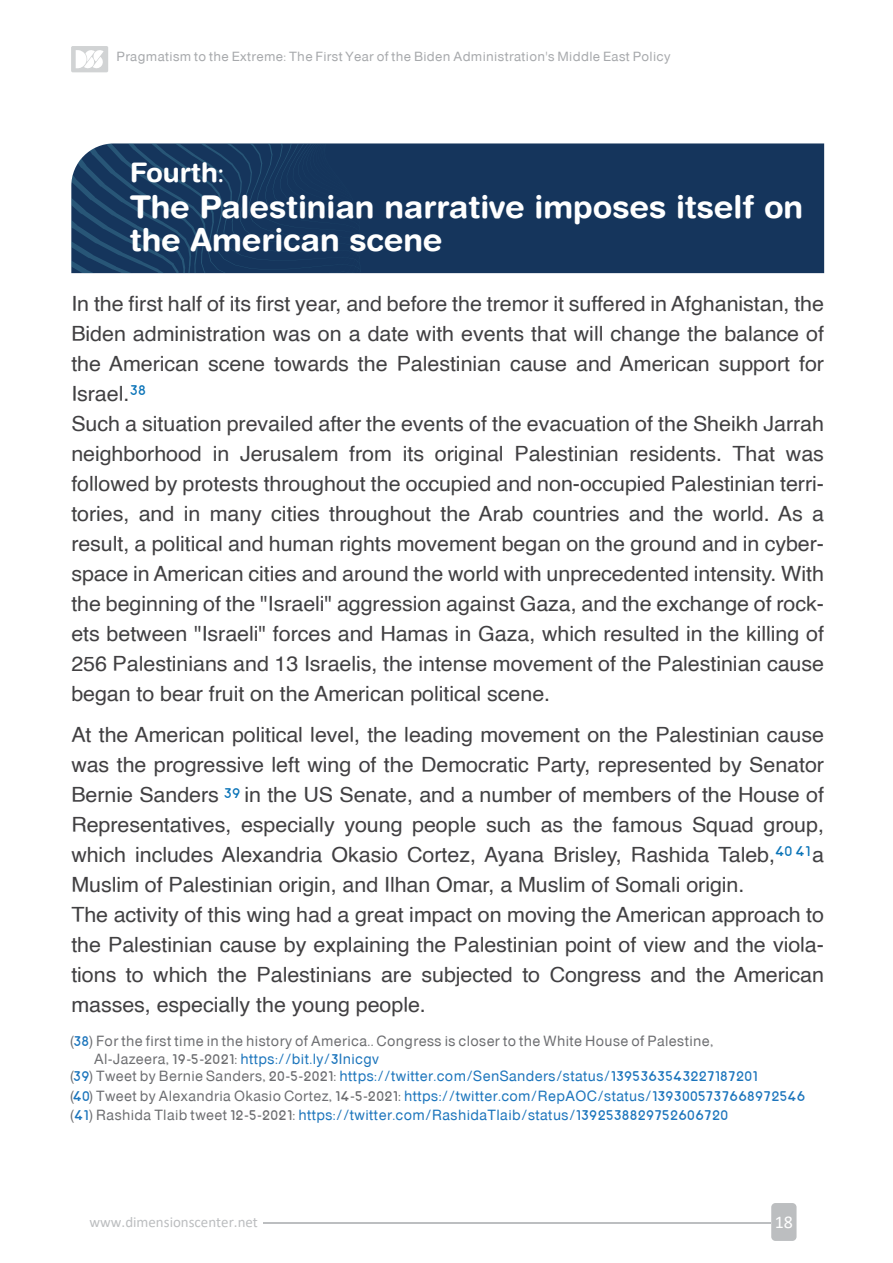
<style>
.page{position:relative;width:893px;height:1263px;background:#fff}
.page>*{position:absolute;margin:0;border:0;box-sizing:border-box;transform-origin:0 0}
.t1{font:700 31.5px/33px "Helvetica Rounded";letter-spacing:-.005em;color:#fff}
.t2{font:700 27px "Helvetica Rounded";letter-spacing:-.005em;color:#fff}
.t3{font:21px/30px "Helvetica";letter-spacing:-.005em;color:#414042}
.t4{font:18px "Calibri";color:#fff}
.t5{font:15px/19.4px "be IN Normal";letter-spacing:.025em;color:#1c75bc}
.t6{font:15px/18px "be IN Normal";letter-spacing:.025em;color:#6d6e71}
.t7{font:15px "Calibri";color:#bcbec0}
.t8{font:15px "be IN Normal";letter-spacing:.025em;color:#0b74b8}
.t9{font:13.5px "be IN Normal";letter-spacing:.025em;color:#a7a9ac}
.s1{font-family:"Myriad Pro";font-weight:400}
.s2{color:#1c75bc}
.s3{color:#6d6e71}
</style>
<div class="page">
<svg style="left:71px;top:143px;width:753px;height:130px;background:#18385e"></svg>
<div style="left:771px;top:1203px;width:25px;height:38px;background:#bcbec0;border-radius:4px"></div>
<hr style="left:263px;top:1222px;width:508px;height:2px;background:#bcbec0">
<div style="left:71px;top:46px;width:37px;height:26px;background:#d1d3d4;border-radius:2px"></div>
<svg style="left:76px;top:50px;width:28px;height:19px"></svg>
<p class="t9" style="left:117px;top:49px;width:555px">Pragmatism to the Extreme: The First Year of the Biden Administration's Middle East Policy</p>
<p class="t2" style="left:130px;top:156px;width:95px">Fourth<span class="s1">:</span></p>
<h1 class="t1" style="left:130px;top:190px;width:675px">The Palestinian narrative imposes itself on the American scene</h1>
<p class="t3" style="left:71px;top:290px;width:754px">In the first half of its first year, and before the tremor it suffered in Afghanistan, the Biden administration was on a date with events that will change the balance of the American scene towards the Palestinian cause and American support for Israel.<br>Such a situation prevailed after the events of the evacuation of the Sheikh Jarrah neighborhood in Jerusalem from its original Palestinian residents. That was followed by protests throughout the occupied and non-occupied Palestinian terri&shy;tories, and in many cities throughout the Arab countries and the world. As a result, a political and human rights movement began on the ground and in cyber&shy;space in American cities and around the world with unprecedented intensity. With the beginning of the "Israeli" aggression against Gaza, and the exchange of rock&shy;ets between "Israeli" forces and Hamas in Gaza, which resulted in the killing of 256 Palestinians and 13 Israelis, the intense movement of the Palestinian cause began to bear fruit on the American political scene.</p>
<p class="t3" style="left:71px;top:720px;width:754px;text-align:justify">At the American political level, the leading movement on the Palestinian cause was the progressive left wing of the Democratic Party, represented by Senator Bernie Sanders in the US Senate, and a number of members of the House of Representatives, especially young people such as the famous Squad group, which includes Alexandria Okasio Cortez, Ayana Brisley, Rashida Taleb,</p>
<p class="t8" style="left:130px;top:381px;width:18px">٣٨</p>
<p class="t8" style="left:224px;top:784px;width:18px">٣٩</p>
<p class="t8" style="left:775px;top:842px;width:37px">٤٠ ٤١</p>
<p class="t3" style="left:812px;top:840px;width:13px">a</p>
<p class="t3" style="left:71px;top:870px;width:754px">Muslim of Palestinian origin, and Ilhan Omar, a Muslim of Somali origin.<br>The activity of this wing had a great impact on moving the American approach to the Palestinian cause by explaining the Palestinian point of view and the viola&shy;tions to which the Palestinians are subjected to Congress and the American masses, especially the young people.</p>
<p class="t6" style="left:94px;top:1032px;width:621px;text-indent:-24px">( ) For the first time in the history of America.. Congress is closer to the White House of Palestine,<br>Al-Jazeera, ١٩-٥-٢٠٢١: <span class="s2">https://bit.ly/٣Inicgv</span></p>
<p class="t5" style="left:73px;top:1031px;width:17px">٣٨</p>
<p class="t5" style="left:70px;top:1066px;width:689px"><span class="s3">( ) Tweet by Bernie Sanders, ٢٠-٥-٢٠٢١:</span> https://twitter.com/SenSanders/status/١٣٩٥٣٦٣٥٤٣٢٢٧١٨٧٢٠١</p>
<p class="t5" style="left:70px;top:1066px;width:737px">٣٩<br><span class="s3">( ) Tweet by Alexandria Okasio Cortez, ١٤-٥-٢٠٢١:</span> https://twitter.com/RepAOC/status/١٣٩٣٠٠٥٧٣٧٦٦٨٩٧٢٥٤٦</p>
<p class="t5" style="left:70px;top:1086px;width:659px">٤٠<br><span class="s3">( ) Rashida Tlaib tweet ١٢-٥-٢٠٢١:</span> https://twitter.com/RashidaTlaib/status/١٣٩٢٥٣٨٨٢٩٧٥٢٦٠٦٧٢٠</p>
<p class="t5" style="left:74px;top:1105px;width:16px">٤١</p>
<p class="t7" style="left:90px;top:1211px;width:170px">www.dimensionscenter.net</p>
<p class="t4" style="left:775px;top:1209px;width:20px">18</p>
</div>
